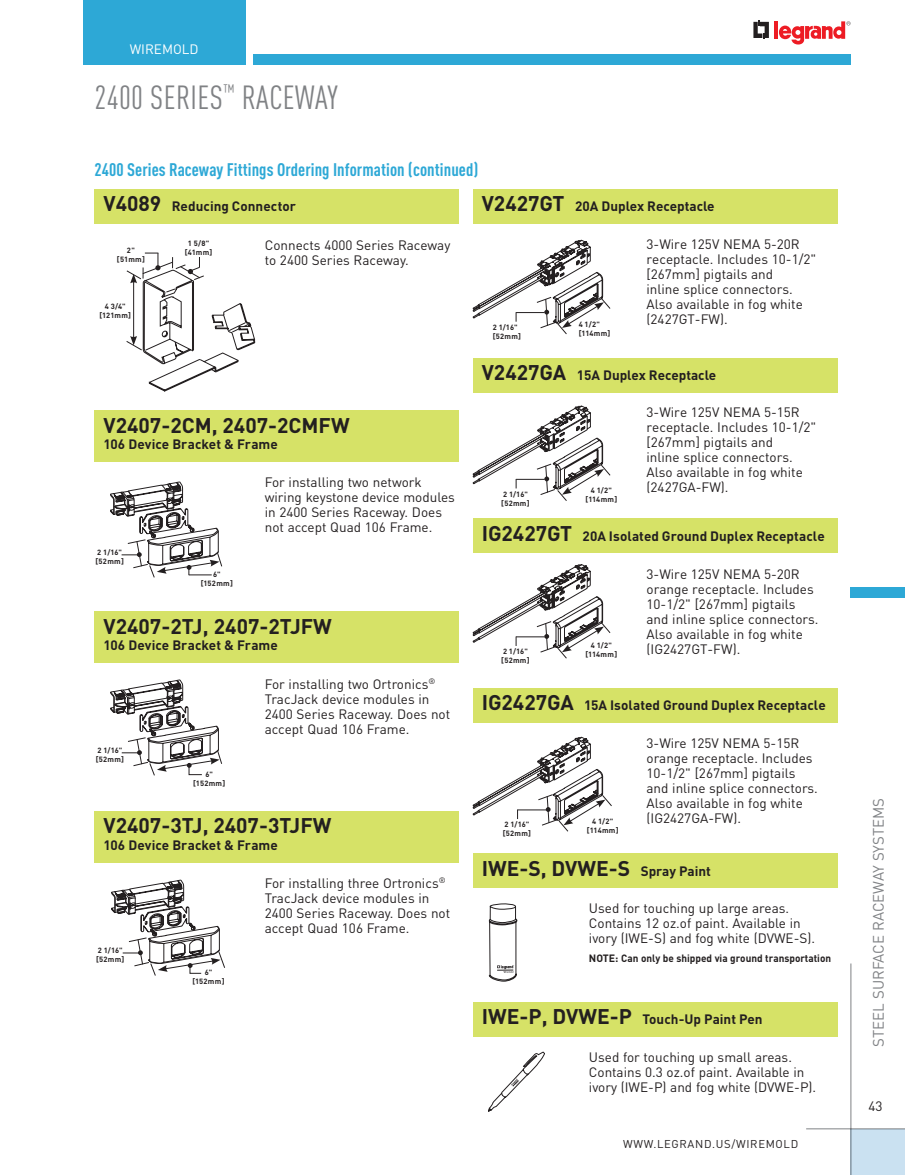
<style>
.page{position:relative;width:905px;height:1175px;background:#fff}
.page>*{position:absolute;margin:0;border:0;box-sizing:border-box;transform-origin:0 0}
.t1{font:condensed 33px "DIN Pro";letter-spacing:.01em;color:#808285}
.t2{font:700 21px "DIN Pro";color:#231f20}
.t3{font:700 condensed 18px "DIN Pro";letter-spacing:.005em;color:#2da8d6}
.t4{font:15px "DIN Pro";color:#808285}
.t5{font:13.5px/15px "DIN Pro";color:#231f20}
.t6{font:700 13.5px "DIN Pro";color:#231f20}
.t7{font:13.5px "DIN Pro";color:#fff}
.t8{font:11.25px "DIN Pro";letter-spacing:.06em;color:#231f20}
.t9{font:700 10.5px "DIN Pro";color:#231f20}
.t10{font:700 7.5px/9px "DIN Pro";letter-spacing:.035em;color:#231f20}
.s1{font-size:21px}
.s2{font-size:13.5px}
</style>
<div class="page">
<div style="left:850px;top:1129px;width:54px;height:45px;background:#cae1f1"></div>
<hr style="left:806px;top:1128px;width:98px;height:1px;background:#808285">
<hr style="left:850px;top:963px;width:1px;height:211px;background:#808285">
<div style="left:850px;top:587px;width:54px;height:11px;background:#2da8d6"></div>
<svg style="left:753px;top:20px;width:15px;height:19px"></svg>
<hr style="left:774px;top:21px;width:4px;height:18px;background:#ed1c24">
<svg style="left:779px;top:21px;width:71px;height:24px"></svg>
<div style="left:253px;top:54px;width:597px;height:11px;background:#2da8d6"></div>
<div style="left:83px;top:0;width:162px;height:65px;background:#2da8d6"></div>
<svg style="left:126px;top:253px;width:129px;height:138px"></svg>
<div style="left:94px;top:189px;width:365px;height:35px;background:#d6e267"></div>
<svg style="left:472px;top:737px;width:140px;height:95px"></svg>
<svg style="left:472px;top:564px;width:139px;height:95px"></svg>
<svg style="left:472px;top:240px;width:139px;height:95px"></svg>
<svg style="left:472px;top:405px;width:139px;height:96px"></svg>
<svg style="left:110px;top:481px;width:113px;height:97px"></svg>
<div style="left:94px;top:411px;width:365px;height:51px;background:#d6e267"></div>
<svg style="left:110px;top:679px;width:112px;height:97px"></svg>
<div style="left:94px;top:611px;width:365px;height:51px;background:#d6e267"></div>
<svg style="left:111px;top:879px;width:114px;height:97px"></svg>
<div style="left:94px;top:811px;width:365px;height:51px;background:#d6e267"></div>
<div style="left:472px;top:189px;width:365px;height:35px;background:#d6e267"></div>
<div style="left:472px;top:358px;width:365px;height:34px;background:#d6e267"></div>
<div style="left:472px;top:518px;width:365px;height:35px;background:#d6e267"></div>
<div style="left:472px;top:688px;width:365px;height:34px;background:#d6e267"></div>
<svg style="left:489px;top:903px;width:28px;height:78px"></svg>
<div style="left:472px;top:853px;width:365px;height:35px;background:#d6e267"></div>
<svg style="left:488px;top:1051px;width:57px;height:60px"></svg>
<div style="left:473px;top:1002px;width:364px;height:34px;background:#d6e267"></div>
<p class="t7" style="left:130px;top:40px;width:70px">WIREMOLD</p>
<h1 class="t1" style="left:94px;top:78px;width:245px">2400 SERIES<sup>™</sup> RACEWAY</h1>
<h3 class="t3" style="left:94px;top:158px;width:385px">2400 Series Raceway Fittings Ordering Information (continued)</h3>
<p class="t6" style="left:104px;top:197px;width:194px"><span class="s1">V4089</span> Reducing Connector</p>
<p class="t10" style="left:188px;top:238px;width:23px">1 5/8"</p>
<p class="t10" style="left:127px;top:246px;width:9px">2"</p>
<p class="t10" style="left:185px;top:247px;width:29px">[41mm]</p>
<p class="t10" style="left:117px;top:255px;width:29px">[51mm]</p>
<p class="t10" style="left:99px;top:301px;width:33px;text-align:center">4 3/4" [121mm]</p>
<p class="t5" style="left:265px;top:237px;width:187px">Connects 4000 series Raceway to 2400 series Raceway.</p>
<h2 class="t2" style="left:103px;top:411px;width:247px">V2407-2CM, 2407-2CMFW</h2>
<p class="t6" style="left:103px;top:435px;width:176px">106 Device Bracket &amp; Frame</p>
<p class="t10" style="left:95px;top:547px;width:30px">2 1/16" [52mm]</p>
<p class="t10" style="left:201px;top:569px;width:34px;text-align:center">6" [152mm]</p>
<p class="t5" style="left:265px;top:474px;width:192px">For installing two network wiring keystone device modules in 2400 series Raceway. Does not accept Quad 106 Frame.</p>
<h2 class="t2" style="left:103px;top:612px;width:230px">V2407-2TJ, 2407-2TJFW</h2>
<p class="t6" style="left:103px;top:636px;width:176px">106 Device Bracket &amp; Frame</p>
<p class="t10" style="left:96px;top:745px;width:30px">2 1/16" [52mm]</p>
<p class="t10" style="left:193px;top:769px;width:34px;text-align:center">6" [152mm]</p>
<p class="t5" style="left:265px;top:675px;width:187px">For installing two Ortronics<sup>®<br></sup>TracJack device modules in<br>2400 series Raceway. Does not accept Quad 106 Frame.</p>
<h2 class="t2" style="left:103px;top:811px;width:229px">V2407-3TJ, 2407-3TJFW</h2>
<p class="t6" style="left:103px;top:835px;width:176px">106 Device Bracket &amp; Frame</p>
<p class="t10" style="left:96px;top:945px;width:30px">2 1/16" [52mm]</p>
<p class="t10" style="left:192px;top:967px;width:34px;text-align:center">6" [152mm]</p>
<p class="t5" style="left:265px;top:874px;width:187px">For installing three Ortronics<sup>®<br></sup>TracJack device modules in<br>2400 series Raceway. Does not accept Quad 106 Frame.</p>
<p class="t6" style="left:481px;top:197px;width:234px"><span class="s1">V2427GT</span> 20A Duplex Receptacle</p>
<p class="t10" style="left:492px;top:322px;width:30px">2 1/16" [52mm]</p>
<p class="t10" style="left:578px;top:319px;width:33px">4 1/2" [114mm]</p>
<p class="t5" style="left:646px;top:236px;width:171px">3-wire 125V NEMA 5-20R receptacle. Includes 10-1/2" [267mm] pigtails and<br>inline splice connectors.<br>Also available in fog white (2427GT-Fw).</p>
<p class="t6" style="left:481px;top:366px;width:236px"><span class="s1">V2427GA</span> 15A Duplex Receptacle</p>
<p class="t10" style="left:501px;top:489px;width:30px">2 1/16" [52mm]</p>
<p class="t10" style="left:585px;top:486px;width:33px;text-align:center">4 1/2" [114mm]</p>
<p class="t5" style="left:646px;top:404px;width:171px">3-wire 125V NEMA 5-15R receptacle. Includes 10-1/2" [267mm] pigtails and<br>inline splice connectors.<br>Also available in fog white (2427GA-Fw).</p>
<p class="t6" style="left:481px;top:526px;width:344px"><span class="s1">IG2427GT</span> 20A Isolated Ground Duplex Receptacle</p>
<p class="t10" style="left:501px;top:646px;width:30px">2 1/16" [52mm]</p>
<p class="t10" style="left:585px;top:640px;width:33px;text-align:center">4 1/2" [114mm]</p>
<p class="t5" style="left:646px;top:566px;width:173px">3-wire 125V NEMA 5-20R orange receptacle. Includes<br>10-1/2" [267mm] pigtails and inline splice connectors.<br>Also available in fog white (IG2427GT-Fw).</p>
<p class="t6" style="left:481px;top:696px;width:345px"><span class="s1">IG2427GA</span> 15A Isolated Ground Duplex Receptacle</p>
<p class="t10" style="left:502px;top:819px;width:30px">2 1/16" [52mm]</p>
<p class="t10" style="left:587px;top:816px;width:33px;text-align:center">4 1/2" [114mm]</p>
<p class="t5" style="left:646px;top:735px;width:173px">3-wire 125V NEMA 5-15R orange receptacle. Includes<br>10-1/2" [267mm] pigtails and inline splice connectors.<br>Also available in fog white (IG2427GA-Fw).</p>
<h2 class="t2" style="left:481px;top:853px;width:231px">IWE-S, DVWE-S <span class="s2">Spray Paint</span></h2>
<p class="t5" style="left:589px;top:900px;width:228px">used for touching up large areas.<br>Contains 12 oz.of paint. Available in ivory (IwE-s) and fog white (DVwE-s).</p>
<p class="t9" style="left:589px;top:950px;width:244px">NOTE: Can only be shipped via ground transportation</p>
<p class="t6" style="left:482px;top:1010px;width:282px"><span class="s1">IWE-P, DVWE-P</span> Touch-Up Paint Pen</p>
<p class="t5" style="left:589px;top:1049px;width:229px">used for touching up small areas.<br>Contains 0.3 oz.of paint. Available in ivory (IwE-P) and fog white (DVwE-P).</p>
<p class="t8" style="left:623px;top:1135px;width:177px">www.LEGRAND.us/WIREMOLD</p>
<p class="t4" style="left:868px;top:1046px;width:250px;rotate:-90deg">STEEL SURFACE RACEWAY SYSTEMS</p>
<p class="t5" style="left:868px;top:1097px;width:16px">43</p>
</div>
